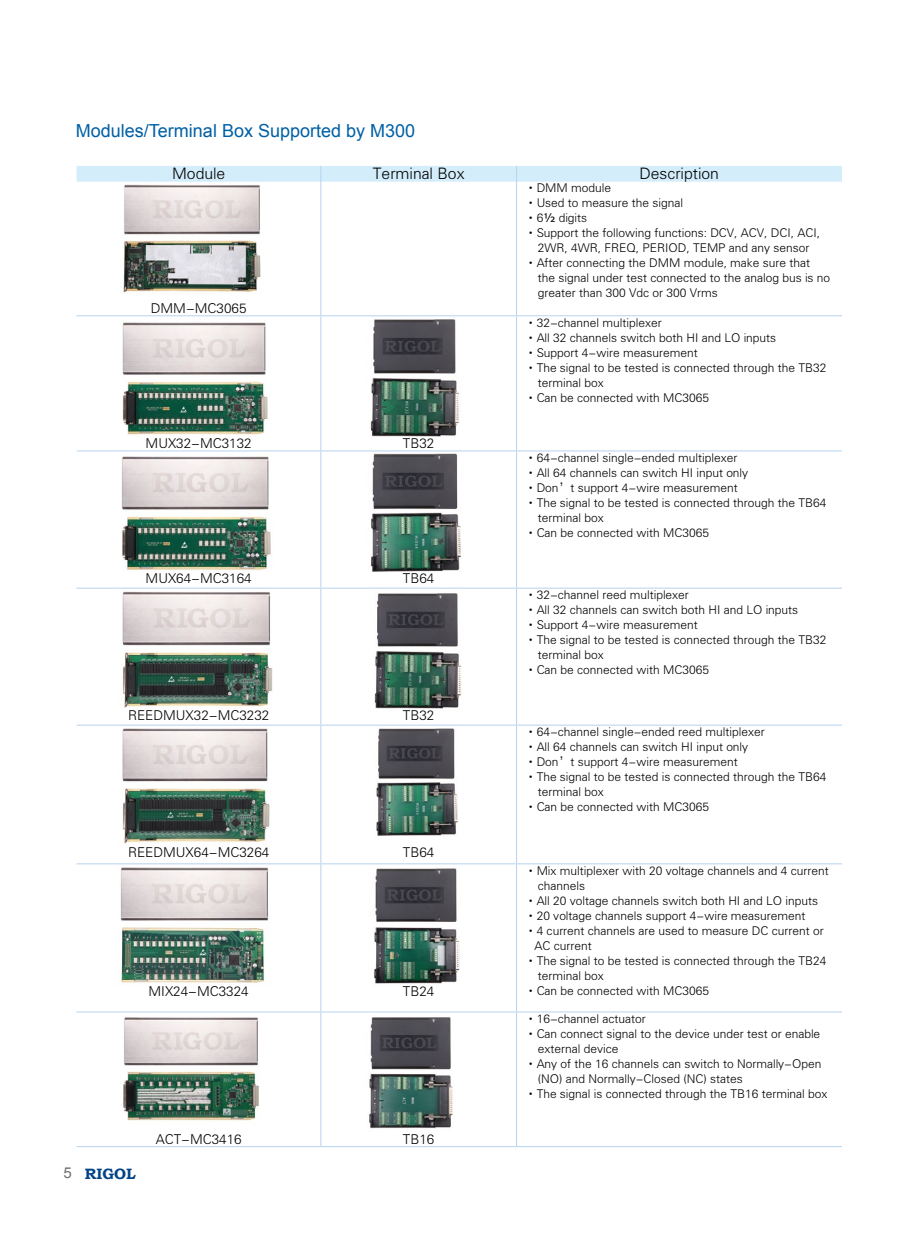
<style>
.page{position:relative;width:919px;height:1238px;background:#fff}
.page>*{position:absolute;margin:0;border:0;box-sizing:border-box;transform-origin:0 0}
.t1{font:18px "Arial";color:#0060a5}
.t2{font:15.75px "FZXH1 JW GB1 0";color:#000}
.t3{font:700 15px "Bookman Old Style";color:#004386}
.t4{font:13.5px "FZXH1 JW GB1 0";color:#000}
.t5{font:12px "FZXH1 JW GB1 0";color:#000}
.s1{font-family:"Tahoma"}
.s2{font-family:"Arial";font-weight:400;color:#727171}
</style>
<div class="page">
<img style="left:371px;top:725px;width:92px;height:111px">
<img style="left:374px;top:593px;width:88px;height:116px">
<img style="left:374px;top:868px;width:86px;height:116px">
<img style="left:120px;top:867px;width:149px;height:116px">
<img style="left:122px;top:728px;width:148px;height:116px">
<img style="left:122px;top:591px;width:151px;height:117px">
<img style="left:123px;top:184px;width:138px;height:109px">
<img style="left:122px;top:322px;width:146px;height:113px">
<img style="left:370px;top:319px;width:89px;height:118px">
<img style="left:122px;top:456px;width:149px;height:114px">
<img style="left:367px;top:451px;width:99px;height:120px">
<img style="left:123px;top:1017px;width:136px;height:104px">
<img style="left:369px;top:1017px;width:84px;height:112px">
<div style="left:77px;top:166px;width:764px;height:16px;background:#d3edfb"></div>
<hr style="left:320px;top:182px;width:1px;height:133px;background:#bbd4ef">
<hr style="left:516px;top:182px;width:1px;height:133px;background:#bbd4ef">
<hr style="left:77px;top:315px;width:244px;height:1px;background:#bbd4ef">
<hr style="left:321px;top:315px;width:195px;height:1px;background:#bbd4ef">
<hr style="left:320px;top:316px;width:1px;height:134px;background:#bbd4ef">
<hr style="left:516px;top:315px;width:325px;height:1px;background:#bbd4ef">
<hr style="left:516px;top:316px;width:1px;height:134px;background:#bbd4ef">
<hr style="left:77px;top:450px;width:244px;height:1px;background:#bbd4ef">
<hr style="left:321px;top:450px;width:195px;height:1px;background:#bbd4ef">
<hr style="left:320px;top:451px;width:1px;height:136px;background:#bbd4ef">
<hr style="left:516px;top:450px;width:325px;height:1px;background:#bbd4ef">
<hr style="left:516px;top:451px;width:1px;height:136px;background:#bbd4ef">
<hr style="left:77px;top:587px;width:244px;height:1px;background:#bbd4ef">
<hr style="left:321px;top:587px;width:195px;height:1px;background:#bbd4ef">
<hr style="left:320px;top:588px;width:1px;height:136px;background:#bbd4ef">
<hr style="left:516px;top:587px;width:325px;height:1px;background:#bbd4ef">
<hr style="left:516px;top:588px;width:1px;height:136px;background:#bbd4ef">
<hr style="left:77px;top:724px;width:244px;height:1px;background:#bbd4ef">
<hr style="left:321px;top:724px;width:195px;height:1px;background:#bbd4ef">
<hr style="left:320px;top:725px;width:1px;height:138px;background:#bbd4ef">
<hr style="left:516px;top:724px;width:325px;height:1px;background:#bbd4ef">
<hr style="left:516px;top:725px;width:1px;height:138px;background:#bbd4ef">
<hr style="left:77px;top:863px;width:244px;height:1px;background:#bbd4ef">
<hr style="left:321px;top:863px;width:195px;height:1px;background:#bbd4ef">
<hr style="left:516px;top:863px;width:325px;height:1px;background:#bbd4ef">
<hr style="left:320px;top:864px;width:1px;height:147px;background:#bbd4ef">
<hr style="left:516px;top:864px;width:1px;height:147px;background:#bbd4ef">
<hr style="left:77px;top:1011px;width:244px;height:1px;background:#bbd4ef">
<hr style="left:321px;top:1011px;width:195px;height:1px;background:#bbd4ef">
<hr style="left:320px;top:1012px;width:1px;height:133px;background:#bbd4ef">
<hr style="left:516px;top:1011px;width:325px;height:1px;background:#bbd4ef">
<hr style="left:516px;top:1012px;width:1px;height:133px;background:#bbd4ef">
<hr style="left:77px;top:1145px;width:244px;height:2px;background:#bbd4ef">
<hr style="left:321px;top:1145px;width:195px;height:2px;background:#bbd4ef">
<hr style="left:516px;top:1145px;width:325px;height:2px;background:#bbd4ef">
<h1 class="t1" style="left:76px;top:119px;width:341px">Modules/Terminal Box Supported by M300</h1>
<h2 class="t2" style="left:172px;top:165px;width:55px">Module</h2>
<h2 class="t2" style="left:373px;top:165px;width:93px">Terminal Box</h2>
<h2 class="t2" style="left:639px;top:165px;width:81px">Description</h2>
<p class="t5" style="left:524px;top:181px;width:88px">·DMM module</p>
<p class="t5" style="left:524px;top:196px;width:160px">·Used to measure the signal</p>
<p class="t5" style="left:524px;top:211px;width:64px">·6<span class="s1">½</span> digits</p>
<p class="t5" style="left:524px;top:226px;width:297px">·Support the following functions: DCV, ACV, DCI, ACI,</p>
<p class="t5" style="left:538px;top:241px;width:273px">2WR, 4WR, FREQ, PERIOD, TEMP and any sensor</p>
<p class="t5" style="left:524px;top:256px;width:287px">·After connecting the DMM module, make sure that</p>
<p class="t5" style="left:538px;top:271px;width:294px">the signal under test connected to the analog bus is no</p>
<p class="t5" style="left:538px;top:286px;width:181px">greater than 300 Vdc or 300 Vrms</p>
<p class="t4" style="left:151px;top:301px;width:97px">DMM-MC3065</p>
<p class="t4" style="left:146px;top:436px;width:108px">MUX32-MC3132</p>
<p class="t4" style="left:403px;top:436px;width:33px">TB32</p>
<p class="t4" style="left:146px;top:571px;width:108px">MUX64-MC3164</p>
<p class="t4" style="left:403px;top:571px;width:33px">TB64</p>
<p class="t4" style="left:128px;top:708px;width:143px">REEDMUX32-MC3232</p>
<p class="t4" style="left:403px;top:708px;width:33px">TB32</p>
<p class="t4" style="left:128px;top:845px;width:143px">REEDMUX64-MC3264</p>
<p class="t4" style="left:403px;top:845px;width:33px">TB64</p>
<p class="t4" style="left:149px;top:984px;width:102px">MIX24-MC3324</p>
<p class="t4" style="left:403px;top:984px;width:33px">TB24</p>
<p class="t3" style="left:63px;top:1162px;width:74px"><span class="s2">5</span> RIGOL</p>
<p class="t4" style="left:156px;top:1132px;width:87px">ACT-MC3416</p>
<p class="t4" style="left:403px;top:1132px;width:33px">TB16</p>
<p class="t5" style="left:524px;top:316px;width:138px">·32-channel multiplexer</p>
<p class="t5" style="left:524px;top:331px;width:253px">·All 32 channels switch both HI and LO inputs</p>
<p class="t5" style="left:524px;top:346px;width:174px">·Support 4-wire measurement</p>
<p class="t5" style="left:524px;top:361px;width:303px">·The signal to be tested is connected through the TB32</p>
<p class="t5" style="left:538px;top:376px;width:67px">terminal box</p>
<p class="t5" style="left:524px;top:391px;width:186px">·Can be connected with MC3065</p>
<p class="t5" style="left:524px;top:451px;width:214px">·64-channel single-ended multiplexer</p>
<p class="t5" style="left:524px;top:466px;width:225px">·All 64 channels can switch HI input only</p>
<p class="t5" style="left:524px;top:481px;width:214px">·Don’t support 4-wire measurement</p>
<p class="t5" style="left:524px;top:496px;width:303px">·The signal to be tested is connected through the TB64</p>
<p class="t5" style="left:538px;top:511px;width:67px">terminal box</p>
<p class="t5" style="left:524px;top:526px;width:186px">·Can be connected with MC3065</p>
<p class="t5" style="left:524px;top:588px;width:166px">·32-channel reed multiplexer</p>
<p class="t5" style="left:524px;top:603px;width:275px">·All 32 channels can switch both HI and LO inputs</p>
<p class="t5" style="left:524px;top:618px;width:174px">·Support 4-wire measurement</p>
<p class="t5" style="left:524px;top:633px;width:303px">·The signal to be tested is connected through the TB32</p>
<p class="t5" style="left:538px;top:648px;width:67px">terminal box</p>
<p class="t5" style="left:524px;top:663px;width:186px">·Can be connected with MC3065</p>
<p class="t5" style="left:524px;top:725px;width:241px">·64-channel single-ended reed multiplexer</p>
<p class="t5" style="left:524px;top:740px;width:225px">·All 64 channels can switch HI input only</p>
<p class="t5" style="left:524px;top:755px;width:214px">·Don’t support 4-wire measurement</p>
<p class="t5" style="left:524px;top:770px;width:303px">·The signal to be tested is connected through the TB64</p>
<p class="t5" style="left:538px;top:785px;width:67px">terminal box</p>
<p class="t5" style="left:524px;top:800px;width:186px">·Can be connected with MC3065</p>
<p class="t5" style="left:524px;top:864px;width:305px">·Mix multiplexer with 20 voltage channels and 4 current</p>
<p class="t5" style="left:538px;top:879px;width:49px">channels</p>
<p class="t5" style="left:524px;top:894px;width:295px">·All 20 voltage channels switch both HI and LO inputs</p>
<p class="t5" style="left:524px;top:909px;width:282px">·20 voltage channels support 4-wire measurement</p>
<p class="t5" style="left:524px;top:924px;width:300px">·4 current channels are used to measure DC current or</p>
<p class="t5" style="left:534px;top:939px;width:59px">AC current</p>
<p class="t5" style="left:524px;top:954px;width:303px">·The signal to be tested is connected through the TB24</p>
<p class="t5" style="left:538px;top:969px;width:67px">terminal box</p>
<p class="t5" style="left:524px;top:984px;width:186px">·Can be connected with MC3065</p>
<p class="t5" style="left:524px;top:1012px;width:123px">·16-channel actuator</p>
<p class="t5" style="left:524px;top:1027px;width:297px">·Can connect signal to the device under test or enable</p>
<p class="t5" style="left:538px;top:1042px;width:82px">external device</p>
<p class="t5" style="left:524px;top:1057px;width:298px">·Any of the 16 channels can switch to Normally-Open</p>
<p class="t5" style="left:538px;top:1072px;width:206px">(NO) and Normally-Closed (NC) states</p>
<p class="t5" style="left:524px;top:1087px;width:304px">·The signal is connected through the TB16 terminal box</p>
</div>
